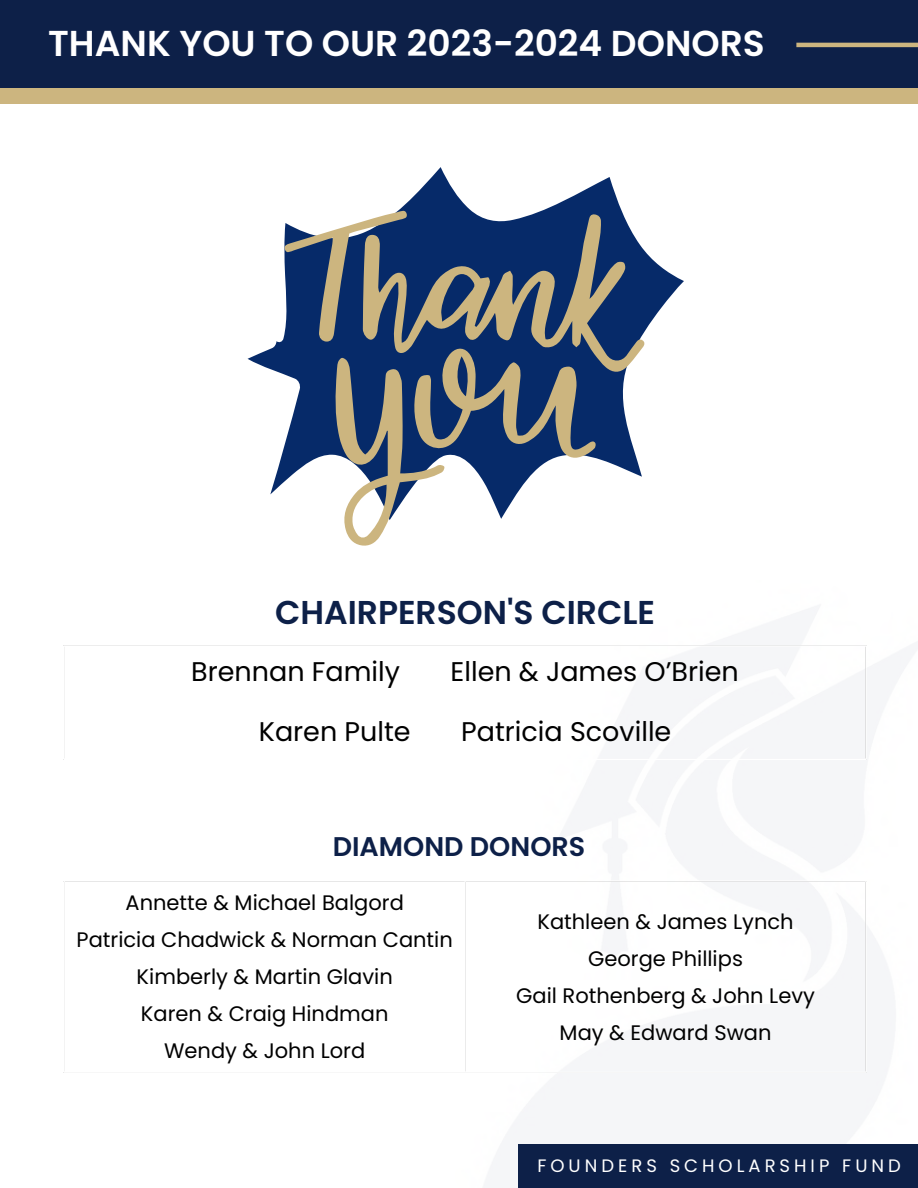
<style>
.page{position:relative;width:918px;height:1188px;background:#fff}
.page>*{position:absolute;margin:0;border:0;box-sizing:border-box;transform-origin:0 0}
.t1{font:600 36px "Poppins";color:#fff}
.t2{font:600 33px "Poppins";color:#0d2048}
.t3{font:27px "Poppins";color:#000}
.t4{font:600 27px "Poppins";color:#0d2048}
.t5{font:21px "Poppins";color:#000}
.t6{font:18px "Poppins";letter-spacing:.22em;color:#fff}
</style>
<div class="page">
<div style="left:0;top:88px;width:918px;height:15px;background:#ccb57f"></div>
<div style="left:0;top:0;width:918px;height:88px;background:#0d2048"></div>
<div style="left:518px;top:1144px;width:400px;height:44px;background:#0d2048"></div>
<hr style="left:796px;top:43px;width:122px;height:4px;background:#ccb57f">
<svg style="left:248px;top:167px;width:436px;height:328px"></svg>
<svg style="left:283px;top:209px;width:362px;height:337px;fill:#062a69"></svg>
<p class="t1" style="left:48px;top:18px;width:718px">THANK YOU TO OUR 2023-2024 DONORS</p>
<p class="t2" style="left:275px;top:590px;width:382px">CHAIRPERSON'S CIRCLE</p>
<h1 class="t3" style="left:191px;top:653px;width:210px">Brennan Family</h1>
<h1 class="t3" style="left:451px;top:653px;width:290px">Ellen &amp; James O’Brien</h1>
<p class="t3" style="left:259px;top:713px;width:153px">Karen Pulte</p>
<p class="t3" style="left:461px;top:713px;width:212px">Patricia Scoville</p>
<p class="t4" style="left:333px;top:828px;width:254px">DIAMOND DONORS</p>
<h2 class="t5" style="left:126px;top:888px;width:280px">Annette &amp; Michael Balgord</h2>
<p class="t5" style="left:77px;top:925px;width:378px">Patricia Chadwick &amp; Norman Cantin</p>
<p class="t5" style="left:137px;top:962px;width:258px">Kimberly &amp; Martin Glavin</p>
<p class="t5" style="left:141px;top:999px;width:249px">Karen &amp; Craig Hindman</p>
<p class="t5" style="left:164px;top:1036px;width:203px">Wendy &amp; John Lord</p>
<p class="t5" style="left:537px;top:907px;width:258px">Kathleen &amp; James Lynch</p>
<p class="t5" style="left:588px;top:944px;width:156px">George Phillips</p>
<p class="t5" style="left:516px;top:981px;width:300px">Gail Rothenberg &amp; John Levy</p>
<p class="t5" style="left:560px;top:1018px;width:213px">May &amp; Edward Swan</p>
<h1 class="t6" style="left:537px;top:1153px;width:365px">FOUNDERS SCHOLARSHIP FUND</h1>
</div>
